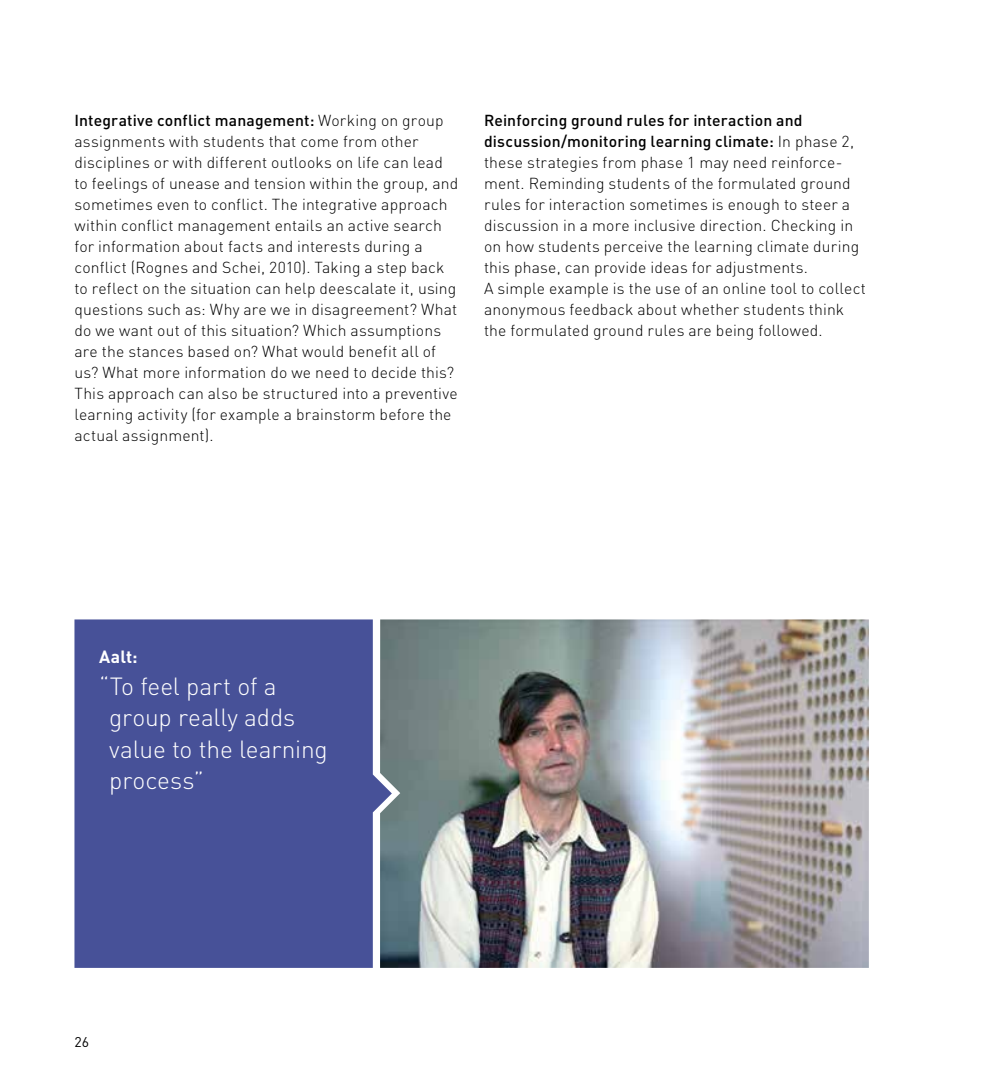
<style>
.page{position:relative;width:993px;height:1092px;background:#fff}
.page>*{position:absolute;margin:0;border:0;box-sizing:border-box;transform-origin:0 0}
.t1{font:300 24.5px/31.5px "DIN Pro";letter-spacing:-.005em;color:#fff}
.t2{font:700 17.5px "DIN Pro";color:#fff}
.t3{font:300 15.75px/21px "DIN Pro";letter-spacing:.01em;color:#000}
.t4{font:14px "DIN Pro";color:#000}
.s1{font-weight:500}
</style>
<div class="page">
<img style="left:392px;top:619px;width:476px;height:348px">
<div style="left:74px;top:619px;width:318px;height:348px;background:#475198"></div>
<p class="t3" style="left:74px;top:108px;width:385px"><span class="s1">Integrative conflict management:</span> Working on group assignments with students that come from other disciplines or with different outlooks on life can lead to feelings of unease and tension within the group, and sometimes even to conflict. The integrative approach within conflict management entails an active search for information about facts and interests during a conflict (Rognes and Schei, 2010). Taking a step back to reflect on the situation can help deescalate it, using questions such as: Why are we in disagreement? What do we want out of this situation? Which assumptions are the stances based on? What would benefit all of us? What more information do we need to decide this?<br>This approach can also be structured into a preventive learning activity (for example a brainstorm before the actual assignment).</p>
<p class="t3" style="left:484px;top:108px;width:383px"><span class="s1">Reinforcing ground rules for interaction and discussion/monitoring learning climate:</span> In phase 2, these strategies from phase 1 may need reinforce&shy;ment. Reminding students of the formulated ground rules for interaction sometimes is enough to steer a discussion in a more inclusive direction. Checking in on how students perceive the learning climate during this phase, can provide ideas for adjustments.<br>A simple example is the use of an online tool to collect anonymous feedback about whether students think the formulated ground rules are being followed.</p>
<p class="t2" style="left:99px;top:642px;width:40px">Aalt:</p>
<h1 class="t1" style="left:109px;top:667px;width:220px;text-indent:-10px">“To feel part of a group really adds value to the learning process”</h1>
<p class="t4" style="left:74px;top:1030px;width:16px">26</p>
</div>
